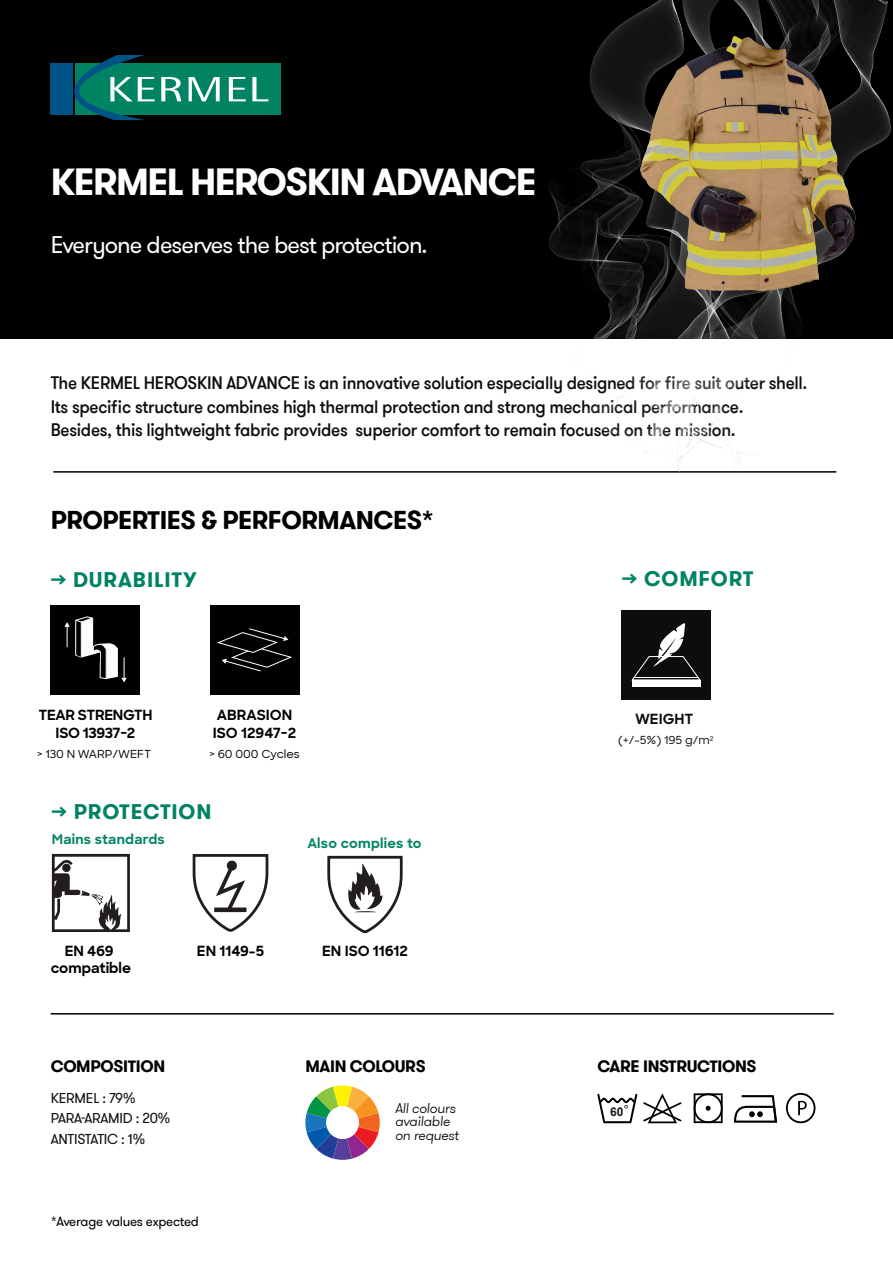
<style>
.page{position:relative;width:893px;height:1263px;background:#fff}
.page>*{position:absolute;margin:0;border:0;box-sizing:border-box;transform-origin:0 0}
.t1{font:700 37.5px "GT Walsheim Pro";letter-spacing:-.04em;color:#fff}
.t2{font:700 25.5px "GT Walsheim Pro";letter-spacing:-.02em;color:#000101}
.t3{font:24px "GT Walsheim Pro";letter-spacing:-.04em;color:#fff}
.t4{font:700 21px "GT Walsheim Pro";letter-spacing:.04em;color:#008363}
.t5{font:500 18px/23.7px "GT Walsheim Pro";letter-spacing:-.02em;color:#0c0e0e;scale:.96 1}
.t6{font:700 16.5px "GT Walsheim Pro";letter-spacing:-.02em;color:#000101}
.t7{font:700 14.25px/17.7px "Sharp Sans";letter-spacing:-.005em;color:#000101}
.t8{font:14.25px/20.2px "GT Walsheim Pro";letter-spacing:-.02em;color:#0c0e0e}
.t9{font:italic 300 14.25px/13.5px "GT Walsheim Pro";letter-spacing:-.02em;color:#010203}
.t10{font:700 14.25px "Sharp Sans";color:#0c0e0e}
.t11{font:700 13.5px "Sharp Sans";letter-spacing:.02em;color:#008363}
.t12{font:13.5px "GT Walsheim Pro";letter-spacing:-.02em;color:#000101}
.t13{font:700 12.15px "Arial";color:#221e1f}
.t14{font:500 11.25px "Sharp Sans";color:#000101}
.t15{font:500 11.25px "Sharp Sans";color:#0c0e0e}
</style>
<div class="page">
<div style="left:0;top:0;width:893px;height:339px;background:#000"></div>
<hr style="left:469px;top:339px;width:424px;height:1px;background:#000">
<div style="left:75px;top:64px;width:206px;height:51px;background:#008363"></div>
<svg style="left:161px;top:77px;width:20px;height:24px"></svg>
<svg style="left:189px;top:77px;width:31px;height:24px"></svg>
<svg style="left:229px;top:77px;width:17px;height:24px"></svg>
<svg style="left:252px;top:77px;width:16px;height:24px"></svg>
<svg style="left:50px;top:55px;width:105px;height:65px"></svg>
<hr style="left:53px;top:471px;width:783px;height:2px;background:#000101">
<hr style="left:51px;top:1013px;width:783px;height:1px;background:#000101">
<div style="left:621px;top:610px;width:89px;height:89px;background:#0c0e0e"></div>
<div style="left:632px;top:680px;width:68px;height:6px;background:#fff"></div>
<svg style="left:631px;top:623px;width:70px;height:58px"></svg>
<svg style="left:192px;top:854px;width:77px;height:78px"></svg>
<svg style="left:327px;top:855px;width:76px;height:79px"></svg>
<svg style="left:52px;top:854px;width:78px;height:78px"></svg>
<div style="left:210px;top:605px;width:89px;height:90px;background:#000101"></div>
<svg style="left:218px;top:628px;width:74px;height:44px"></svg>
<div style="left:51px;top:605px;width:89px;height:90px;background:#000101"></div>
<svg style="left:64px;top:616px;width:63px;height:66px"></svg>
<svg style="left:305px;top:1085px;width:75px;height:75px"></svg>
<div style="left:326px;top:1106px;width:33px;height:33px;background:#fff;border-radius:50%"></div>
<svg style="left:786px;top:1093px;width:29px;height:30px"></svg>
<svg style="left:643px;top:1093px;width:39px;height:30px"></svg>
<svg style="left:694px;top:1093px;width:29px;height:30px"></svg>
<svg style="left:734px;top:1095px;width:43px;height:28px"></svg>
<svg style="left:597px;top:1094px;width:40px;height:29px"></svg>
<img style="left:548px;top:0;width:343px;height:472px">
<img style="left:635px;top:31px;width:229px;height:271px">
<h1 class="t1" style="left:51px;top:157px;width:487px">KERMEL HEROSKIN ADVANCE</h1>
<h3 class="t3" style="left:51px;top:230px;width:379px">Everyone deserves the best protection.</h3>
<p class="t5" style="left:51px;top:371px;width:790px">The KERMEL HEROSKIN ADVANCE is an innovative solution especially designed for fire suit outer shell.<br>Its specific structure combines high thermal protection and strong mechanical performance.<br>Besides, this lightweight fabric provides superior comfort to remain focused on the mission.</p>
<h2 class="t2" style="left:51px;top:503px;width:384px">PROPERTIES &amp; PERFORMANCES*</h2>
<p class="t4" style="left:51px;top:565px;width:147px">→ DURABILITY</p>
<p class="t7" style="left:38px;top:706px;width:116px;text-align:center">TEAR STRENGTH<br>ISO 13937-2</p>
<p class="t14" style="left:37px;top:746px;width:116px">&gt; 130 N WARP/WEFT</p>
<p class="t7" style="left:213px;top:706px;width:85px">ABRASION<br>ISO 12947-2</p>
<p class="t14" style="left:209px;top:746px;width:92px">&gt; 60 000 Cycles</p>
<p class="t4" style="left:52px;top:798px;width:161px">→ PROTECTION</p>
<p class="t11" style="left:52px;top:829px;width:114px">Mains standards</p>
<p class="t11" style="left:307px;top:833px;width:116px">Also complies to</p>
<p class="t7" style="left:65px;top:942px;width:51px">EN 469</p>
<p class="t7" style="left:197px;top:942px;width:69px">EN 1149-5</p>
<p class="t7" style="left:51px;top:958px;width:82px">compatible</p>
<p class="t7" style="left:322px;top:942px;width:87px">EN ISO 11612</p>
<p class="t4" style="left:622px;top:565px;width:133px">→ COMFORT</p>
<p class="t10" style="left:635px;top:708px;width:60px">WEIGHT</p>
<p class="t15" style="left:618px;top:732px;width:97px">(+/-5%) 195 g/m<sup>2</sup></p>
<p class="t6" style="left:51px;top:1055px;width:116px">COMPOSITION</p>
<p class="t6" style="left:597px;top:1055px;width:161px">CARE INSTRUCTIONS</p>
<p class="t8" style="left:51px;top:1088px;width:121px">KERMEL : 79%<br>PARA-ARAMID : 20%<br>ANTISTATIC : 1%</p>
<p class="t6" style="left:305px;top:1055px;width:122px">MAIN COLOURS</p>
<p class="t9" style="left:395px;top:1101px;width:65px">All colours available on request</p>
<p class="t13" style="left:610px;top:1103px;width:15px">60</p>
<p class="t12" style="left:51px;top:1213px;width:150px">*Average values expected</p>
</div>
